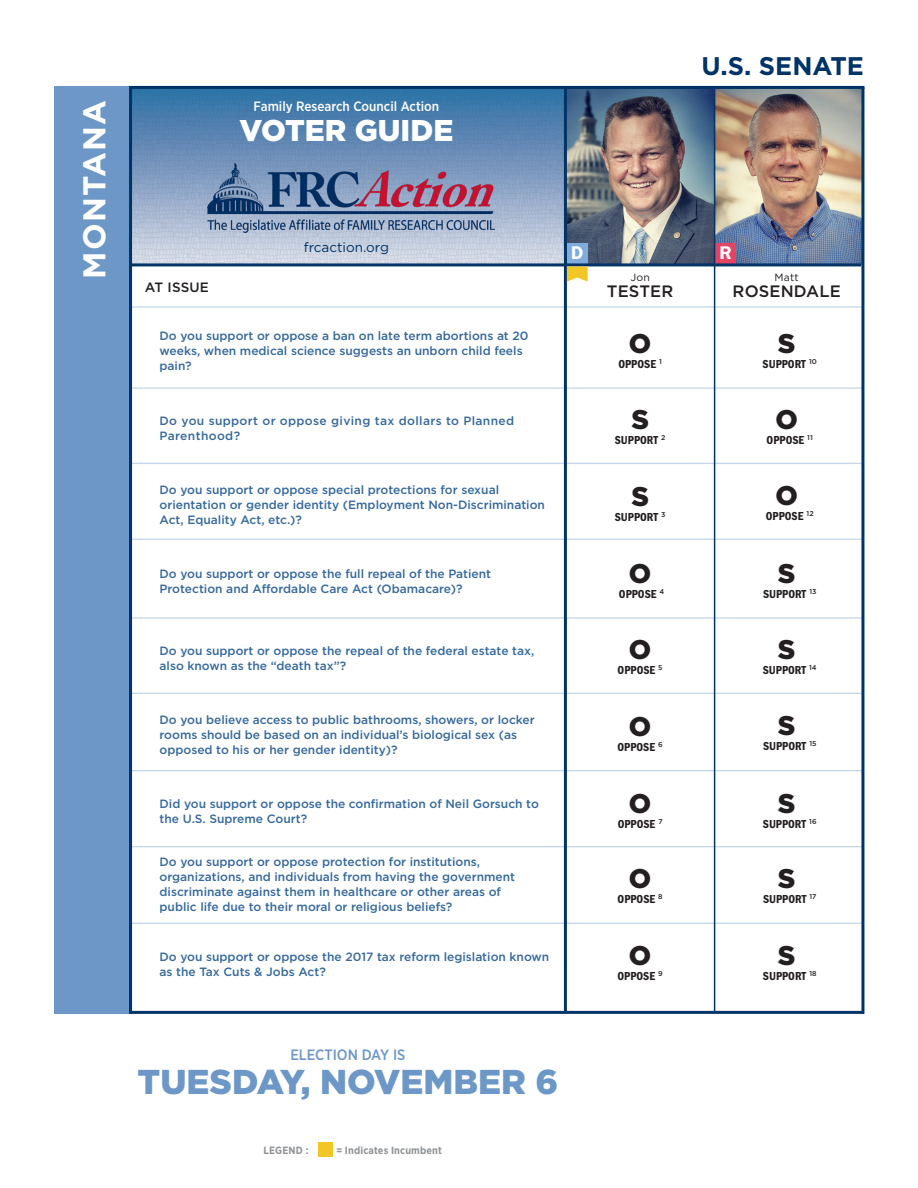
<style>
.page{position:relative;width:918px;height:1188px;background:#fff}
.page>*{position:absolute;margin:0;border:0;box-sizing:border-box;transform-origin:0 0}
.t1{font:900 34.5px "Gotham";color:#6c97c6}
.t2{font:700 31.5px "Gotham";letter-spacing:.04em;color:#fff}
.t3{font:900 30px "Gotham";color:#fff}
.t4{font:900 27px "Gotham";color:#231f20}
.t5{font:700 25.5px "Gotham";color:#036}
.t6{font:600 18.45px "ITC Franklin Gothic Std";color:#fff}
.Last_Name{font:500 16.5px "Gotham";letter-spacing:.01em;color:#231f20}
.t7{font:500 15px "Gotham Narrow";color:#6c97c6}
.t8{font:500 13.5px "Gotham Narrow";color:#fff}
.t9{font:13.5px "Gotham";color:#036}
.Last_Name-2{font:500 13.5px "Gotham";letter-spacing:.01em;color:#231f20}
._2018_Question{font:500 12px/15px "Gotham";color:#36699c}
.t10{font:12px "ITC Franklin Gothic Std Dm Cd";color:#231f20}
._2018_Question-2{font:500 12px/15px "Gotham";letter-spacing:.03em;color:#36699c}
.t11{font:700 10.5px "Gotham Narrow";letter-spacing:.015em;color:#919496}
.First_Name{font:10.5px "Gotham";letter-spacing:.02em;color:#231f20}
</style>
<div class="page">
<img style="left:132px;top:89px;width:432px;height:174px">
<img style="left:208px;top:164px;width:286px;height:73px">
<div style="left:54px;top:86px;width:75px;height:928px;background:#6c97c6"></div>
<img style="left:567px;top:89px;width:147px;height:174px">
<div style="left:567px;top:243px;width:21px;height:20px;background:#80acdd"></div>
<img style="left:715px;top:89px;width:146px;height:174px">
<div style="left:715px;top:243px;width:21px;height:20px;background:#e44362"></div>
<div style="left:318px;top:1142px;width:14px;height:14px;background:#f0c727"></div>
<hr style="left:131px;top:846px;width:731px;height:1px;background:#c4d5e8">
<hr style="left:131px;top:923px;width:731px;height:1px;background:#c4d5e8">
<hr style="left:130px;top:770px;width:732px;height:1px;background:#c4d5e8">
<hr style="left:130px;top:693px;width:732px;height:1px;background:#c4d5e8">
<hr style="left:131px;top:617px;width:731px;height:2px;background:#c4d5e8">
<hr style="left:130px;top:539px;width:731px;height:1px;background:#c4d5e8">
<hr style="left:129px;top:463px;width:732px;height:1px;background:#c4d5e8">
<hr style="left:131px;top:387px;width:732px;height:2px;background:#c4d5e8">
<hr style="left:129px;top:306px;width:735px;height:2px;background:#c4d5e8">
<hr style="left:131px;top:1011px;width:733px;height:3px;background:#036">
<hr style="left:131px;top:263px;width:730px;height:3px;background:#036">
<hr style="left:564px;top:87px;width:3px;height:925px;background:#036">
<hr style="left:129px;top:86px;width:735px;height:3px;background:#036">
<hr style="left:861px;top:87px;width:3px;height:927px;background:#036">
<hr style="left:129px;top:87px;width:3px;height:927px;background:#036">
<hr style="left:714px;top:86px;width:1px;height:926px;background:#036">
<svg style="left:567px;top:266px;width:21px;height:16px"></svg>
<p class="t2" style="left:76px;top:279px;width:180px;rotate:-90deg">MONTANA</p>
<p class="t8" style="left:254px;top:98px;width:187px">Family Research Council Action</p>
<p class="t3" style="left:240px;top:113px;width:215px">VOTER GUIDE</p>
<p class="t5" style="left:702px;top:51px;width:164px">U.S. SENATE</p>
<p class="t9" style="left:304px;top:240px;width:87px">frcaction.org</p>
<p class="t6" style="left:571px;top:242px;width:14px">D</p>
<p class="t6" style="left:720px;top:242px;width:14px">R</p>
<p class="Last_Name-2" style="left:145px;top:279px;width:65px">AT ISSUE</p>
<p class="First_Name" style="left:630px;top:271px;width:21px">Jon</p>
<p class="Last_Name" style="left:607px;top:282px;width:68px">TESTER</p>
<p class="First_Name" style="left:775px;top:271px;width:26px">Matt</p>
<p class="Last_Name" style="left:733px;top:282px;width:110px">ROSENDALE</p>
<p class="_2018_Question" style="left:160px;top:328px;width:370px">Do you support or oppose a ban on late term abortions at 20 weeks, when medical science suggests an unborn child feels pain?</p>
<p class="t4" style="left:629px;top:328px;width:24px">O</p>
<p class="t10" style="left:618px;top:357px;width:45px">OPPOSE <sup>1</sup></p>
<p class="t4" style="left:778px;top:328px;width:19px">S</p>
<p class="t10" style="left:763px;top:357px;width:56px">SUPPORT <sup>10</sup></p>
<p class="_2018_Question-2" style="left:160px;top:413px;width:356px">Do you support or oppose giving tax dollars to Planned<br>Parenthood?</p>
<p class="t4" style="left:631px;top:404px;width:19px">S</p>
<p class="t10" style="left:615px;top:434px;width:52px">SUPPORT <sup>2</sup></p>
<p class="t4" style="left:775px;top:404px;width:24px">O</p>
<p class="t10" style="left:767px;top:433px;width:48px">OPPOSE <sup>11</sup></p>
<p class="_2018_Question" style="left:160px;top:482px;width:387px">Do you support or oppose special protections for sexual orientation or gender identity (Employment Non-Discrimination<br>Act, Equality Act, etc.)?</p>
<p class="t4" style="left:631px;top:481px;width:19px">S</p>
<p class="t10" style="left:615px;top:510px;width:52px">SUPPORT <sup>3</sup></p>
<p class="t4" style="left:775px;top:480px;width:24px">O</p>
<p class="t10" style="left:766px;top:509px;width:49px">OPPOSE <sup>12</sup></p>
<p class="_2018_Question" style="left:160px;top:566px;width:333px">Do you support or oppose the full repeal of the Patient<br>Protection and Affordable Care Act (Obamacare)?</p>
<p class="t4" style="left:629px;top:558px;width:24px">O</p>
<p class="t10" style="left:619px;top:587px;width:47px">OPPOSE <sup>4</sup></p>
<p class="t4" style="left:778px;top:558px;width:19px">S</p>
<p class="t10" style="left:763px;top:587px;width:55px">SUPPORT <sup>13</sup></p>
<p class="_2018_Question" style="left:160px;top:642px;width:376px">Do you support or oppose the repeal of the federal estate tax, also known as the “death tax”?</p>
<p class="t4" style="left:629px;top:634px;width:24px">O</p>
<p class="t10" style="left:618px;top:664px;width:47px">OPPOSE <sup>5</sup></p>
<p class="t4" style="left:778px;top:634px;width:19px">S</p>
<p class="t10" style="left:763px;top:664px;width:55px">SUPPORT <sup>14</sup></p>
<p class="_2018_Question" style="left:160px;top:712px;width:377px">Do you believe access to public bathrooms, showers, or locker rooms should be based on an individual’s biological sex (as opposed to his or her gender identity)?</p>
<p class="t4" style="left:629px;top:711px;width:24px">O</p>
<p class="t10" style="left:618px;top:740px;width:47px">OPPOSE <sup>6</sup></p>
<p class="t4" style="left:778px;top:710px;width:19px">S</p>
<p class="t10" style="left:763px;top:739px;width:55px">SUPPORT <sup>15</sup></p>
<p class="_2018_Question" style="left:160px;top:796px;width:381px">Did you support or oppose the confirmation of Neil Gorsuch to the U.S. Supreme Court?</p>
<p class="_2018_Question" style="left:160px;top:854px;width:357px">Do you support or oppose protection for institutions, organizations, and individuals from having the government discriminate against them in healthcare or other areas of public life due to their moral or religious beliefs?</p>
<p class="_2018_Question" style="left:160px;top:949px;width:391px">Do you support or oppose the 2017 tax reform legislation known as the Tax Cuts &amp; Jobs Act?</p>
<p class="t4" style="left:629px;top:787px;width:24px">O</p>
<p class="t10" style="left:618px;top:817px;width:46px">OPPOSE <sup>7</sup></p>
<p class="t4" style="left:629px;top:863px;width:24px">O</p>
<p class="t10" style="left:618px;top:893px;width:47px">OPPOSE <sup>8</sup></p>
<p class="t4" style="left:629px;top:940px;width:24px">O</p>
<p class="t10" style="left:618px;top:969px;width:47px">OPPOSE <sup>9</sup></p>
<p class="t4" style="left:778px;top:787px;width:19px">S</p>
<p class="t10" style="left:763px;top:817px;width:55px">SUPPORT <sup>16</sup></p>
<p class="t4" style="left:778px;top:863px;width:19px">S</p>
<p class="t10" style="left:763px;top:893px;width:55px">SUPPORT <sup>17</sup></p>
<p class="t4" style="left:778px;top:940px;width:19px">S</p>
<p class="t10" style="left:763px;top:969px;width:55px">SUPPORT <sup>18</sup></p>
<p class="t7" style="left:290px;top:1045px;width:117px">ELECTION DAY IS</p>
<p class="t1" style="left:138px;top:1062px;width:422px">TUESDAY, NOVEMBER 6</p>
<p class="t11" style="left:264px;top:1143px;width:47px">LEGEND :</p>
<p class="t11" style="left:336px;top:1143px;width:107px">= Indicates Incumbent</p>
</div>
